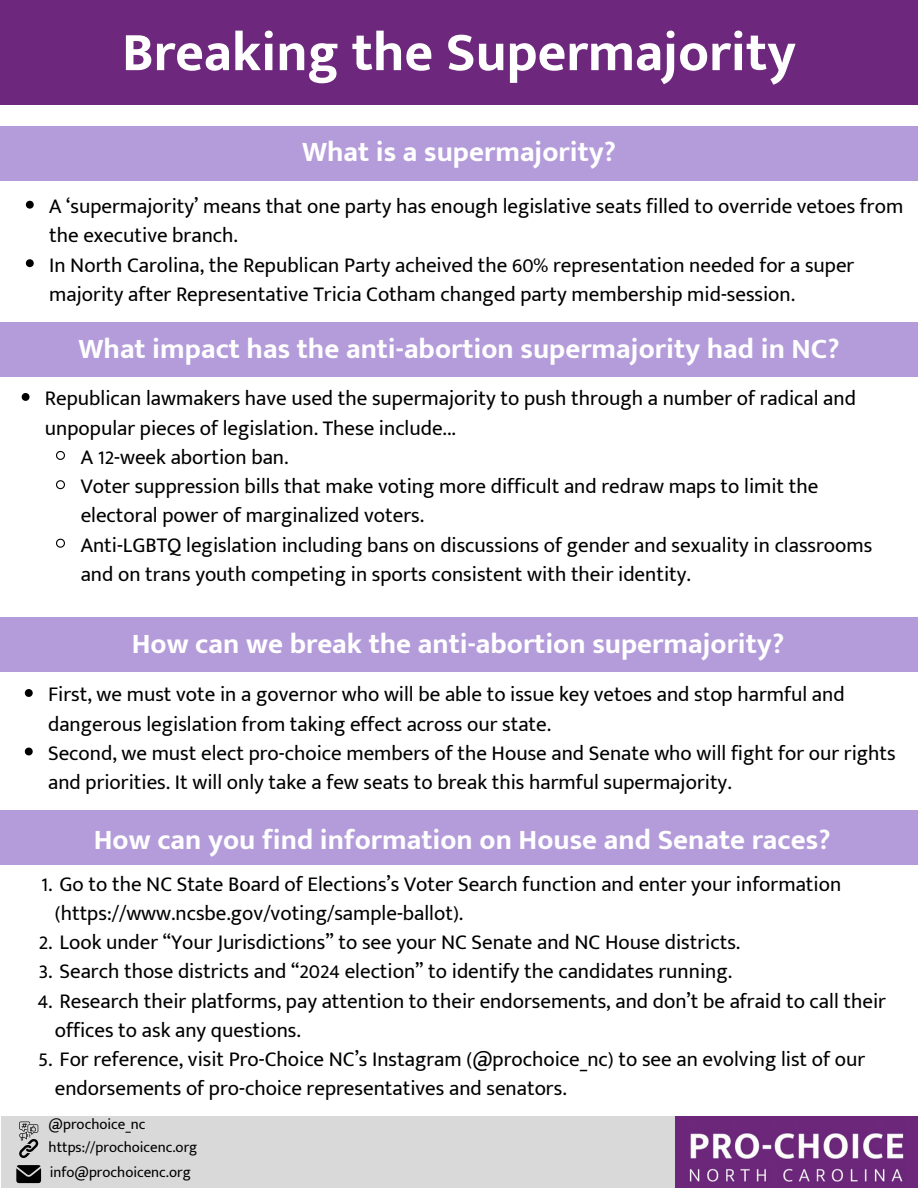
<style>
.page{position:relative;width:918px;height:1188px;background:#fff}
.page>*{position:absolute;margin:0;border:0;box-sizing:border-box;transform-origin:0 0}
.t1{font:700 55.35px "Mukta Mahee";color:#fff}
.t2{font:700 28.8px "Mukta Mahee";color:#fff}
.t3{font:21px/29.2px "Mukta Mahee";color:#000}
.t4{font:15px "Mukta Mahee";color:#000}
</style>
<div class="page">
<div style="left:0;top:0;width:918px;height:105px;background:#6d277c"></div>
<img style="left:674px;top:1116px;width:244px;height:72px">
<div style="left:1px;top:1117px;width:673px;height:71px;background:#d9d9d9"></div>
<svg style="left:16px;top:1165px;width:25px;height:18px"></svg>
<svg style="left:19px;top:1122px;width:19px;height:36px"></svg>
<div style="left:0;top:126px;width:918px;height:54px;background:#b49cdb"></div>
<svg style="left:26px;top:201px;width:8px;height:8px"></svg>
<svg style="left:26px;top:259px;width:8px;height:8px"></svg>
<div style="left:0;top:322px;width:918px;height:55px;background:#b49cdb"></div>
<div style="left:1px;top:617px;width:917px;height:55px;background:#b49cdb"></div>
<svg style="left:22px;top:393px;width:8px;height:8px"></svg>
<svg style="left:56px;top:450px;width:9px;height:10px"></svg>
<svg style="left:56px;top:480px;width:9px;height:10px"></svg>
<svg style="left:56px;top:538px;width:9px;height:10px"></svg>
<svg style="left:25px;top:689px;width:8px;height:8px"></svg>
<svg style="left:25px;top:748px;width:8px;height:7px"></svg>
<div style="left:1px;top:811px;width:917px;height:54px;background:#b49cdb"></div>
<h2 class="t1" style="left:122px;top:19px;width:675px">Breaking the Supermajority</h2>
<p class="t2" style="left:302px;top:135px;width:315px">What is a supermajority?</p>
<p class="t3" style="left:49px;top:191px;width:856px">A ‘supermajority’ means that one party has enough legislative seats filled to override vetoes from the executive branch.</p>
<p class="t3" style="left:49px;top:250px;width:807px">In North Carolina, the Republican Party acheived the 60% representation needed for a super majority after Representative Tricia Cotham changed party membership mid-session.</p>
<p class="t2" style="left:78px;top:331px;width:763px">What impact has the anti-abortion supermajority had in NC?</p>
<p class="t3" style="left:45px;top:384px;width:813px">Republican lawmakers have used the supermajority to push through a number of radical and unpopular pieces of legislation. These include...</p>
<p class="t3" style="left:81px;top:442px;width:209px">A 12-week abortion ban.</p>
<h2 class="t3" style="left:81px;top:471px;width:739px">Voter suppression bills that make voting more difficult and redraw maps to limit the electoral power of marginalized voters.</h2>
<p class="t3" style="left:81px;top:530px;width:793px">Anti-LGBTQ legislation including bans on discussions of gender and sexuality in classrooms and on trans youth competing in sports consistent with their identity.</p>
<h2 class="t2" style="left:132px;top:626px;width:654px">How can we break the anti-abortion supermajority?</h2>
<p class="t3" style="left:48px;top:680px;width:798px">First, we must vote in a governor who will be able to issue key vetoes and stop harmful and dangerous legislation from taking effect across our state.</p>
<p class="t3" style="left:48px;top:738px;width:849px">Second, we must elect pro-choice members of the House and Senate who will fight for our rights and priorities. It will only take a few seats to break this harmful supermajority.</p>
<p class="t2" style="left:94px;top:822px;width:738px">How can you find information on House and Senate races?</p>
<p class="t3" style="left:55px;top:869px;width:788px;text-indent:-14px">1. Go to the NC State Board of Elections’s Voter Search function and enter your information (https://www.ncsbe.gov/voting/sample-ballot).</p>
<p class="t3" style="left:39px;top:927px;width:703px">2. Look under “Your Jurisdictions” to see your NC Senate and NC House districts.</p>
<p class="t3" style="left:39px;top:956px;width:695px">3. Search those districts and “2024 election” to identify the candidates running.</p>
<p class="t3" style="left:55px;top:986px;width:833px;text-indent:-17px">4. Research their platforms, pay attention to their endorsements, and don’t be afraid to call their offices to ask any questions.</p>
<p class="t3" style="left:55px;top:1044px;width:812px;text-indent:-17px">5. For reference, visit Pro-Choice NC’s Instagram (@prochoice_nc) to see an evolving list of our endorsements of pro-choice representatives and senators.</p>
<h2 class="t4" style="left:49px;top:1115px;width:98px">@prochoice_nc</h2>
<p class="t4" style="left:49px;top:1138px;width:150px">https://prochoicenc.org</p>
<p class="t4" style="left:50px;top:1163px;width:143px">info@prochoicenc.org</p>
</div>
